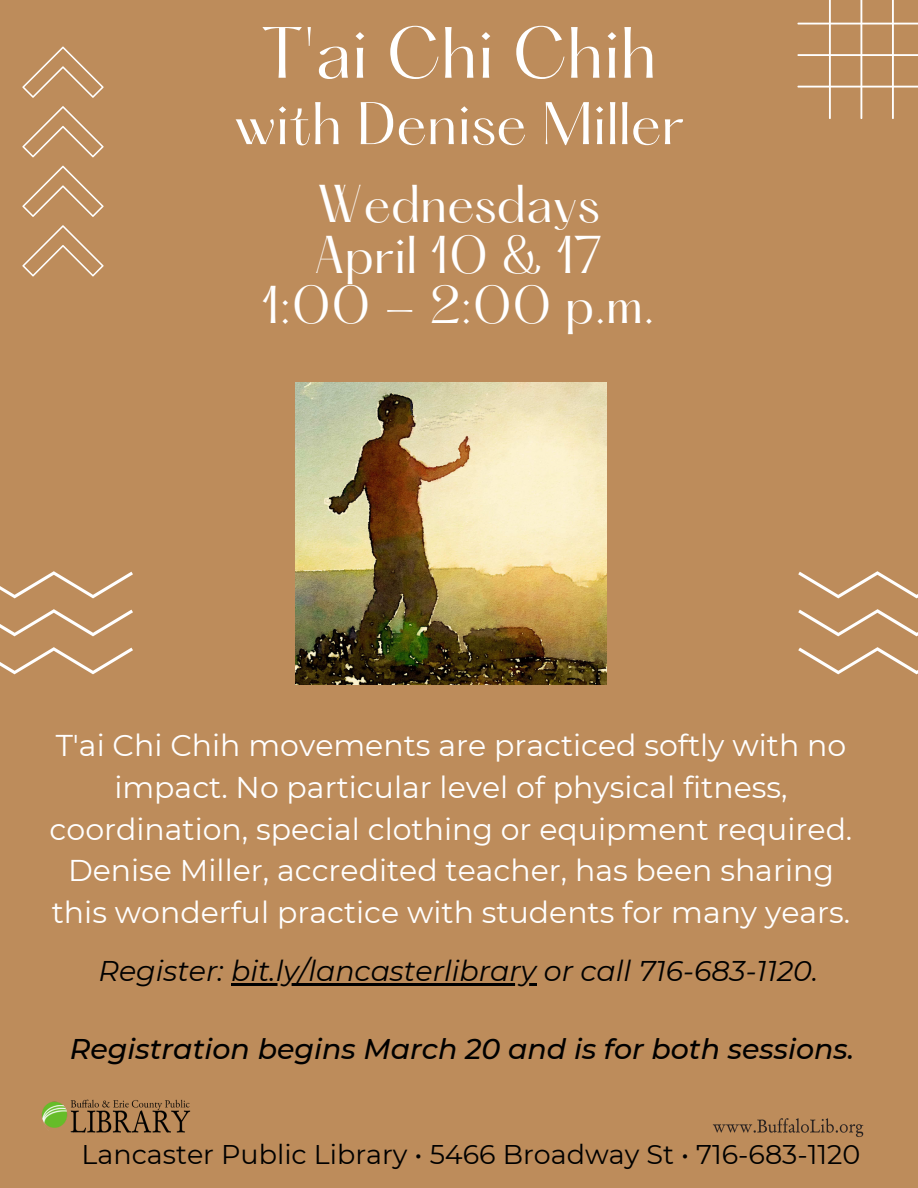
<style>
.page{position:relative;width:918px;height:1188px;background:#bd8c5b}
.page>*{position:absolute;margin:0;border:0;box-sizing:border-box;transform-origin:0 0}
.t1{font:63.3px "Hatton";color:#fff}
.t2{font:52.5px "Hatton";color:#fff}
.t3{font:46.5px/50.7px "Hatton";color:#fff;text-align:center}
.t4{font:30px/41.7px "Montserrat";color:#fff;text-align:center}
.t5{font:italic 28.5px "Montserrat";color:#000}
.t6{font:italic 500 28.5px "Montserrat";color:#000}
.t7{font:27px "Montserrat";color:#000}
</style>
<div class="page">
<svg style="left:797px;top:0;width:121px;height:119px"></svg>
<svg style="left:22px;top:47px;width:81px;height:51px"></svg>
<svg style="left:22px;top:106px;width:81px;height:51px"></svg>
<svg style="left:22px;top:166px;width:81px;height:51px"></svg>
<svg style="left:22px;top:225px;width:81px;height:52px"></svg>
<svg style="left:0;top:571px;width:133px;height:103px"></svg>
<svg style="left:798px;top:571px;width:120px;height:103px"></svg>
<img style="left:41px;top:1099px;width:150px;height:34px">
<img style="left:712px;top:1118px;width:152px;height:19px">
<img style="left:296px;top:383px;width:310px;height:301px">
<hr style="left:231px;top:983px;width:305px;height:2px;background:#000">
<h2 class="t1" style="left:261px;top:23px;width:397px">T'ai Chi Chih</h2>
<h2 class="t2" style="left:234px;top:99px;width:452px">with Denise Miller</h2>
<h3 class="t3" style="left:262px;top:184px;width:395px">Wednesdays<br>April 10 &amp; 17<br>1:00 - 2:00 p.m.</h3>
<h4 class="t4" style="left:50px;top:725px;width:804px">T'ai Chi Chih movements are practiced softly with no impact. No particular level of physical fitness, coordination, special clothing or equipment required.<br>Denise Miller, accredited teacher, has been sharing this wonderful practice with students for many years.</h4>
<p class="t5" style="left:98px;top:953px;width:721px">Register: bit.ly/lancasterlibrary or call 716-683-1120.</p>
<p class="t6" style="left:70px;top:1032px;width:786px">Registration begins March 20 and is for both sessions.</p>
<h4 class="t7" style="left:82px;top:1138px;width:780px">Lancaster Public Library • 5466 Broadway St • 716-683-1120</h4>
</div>
